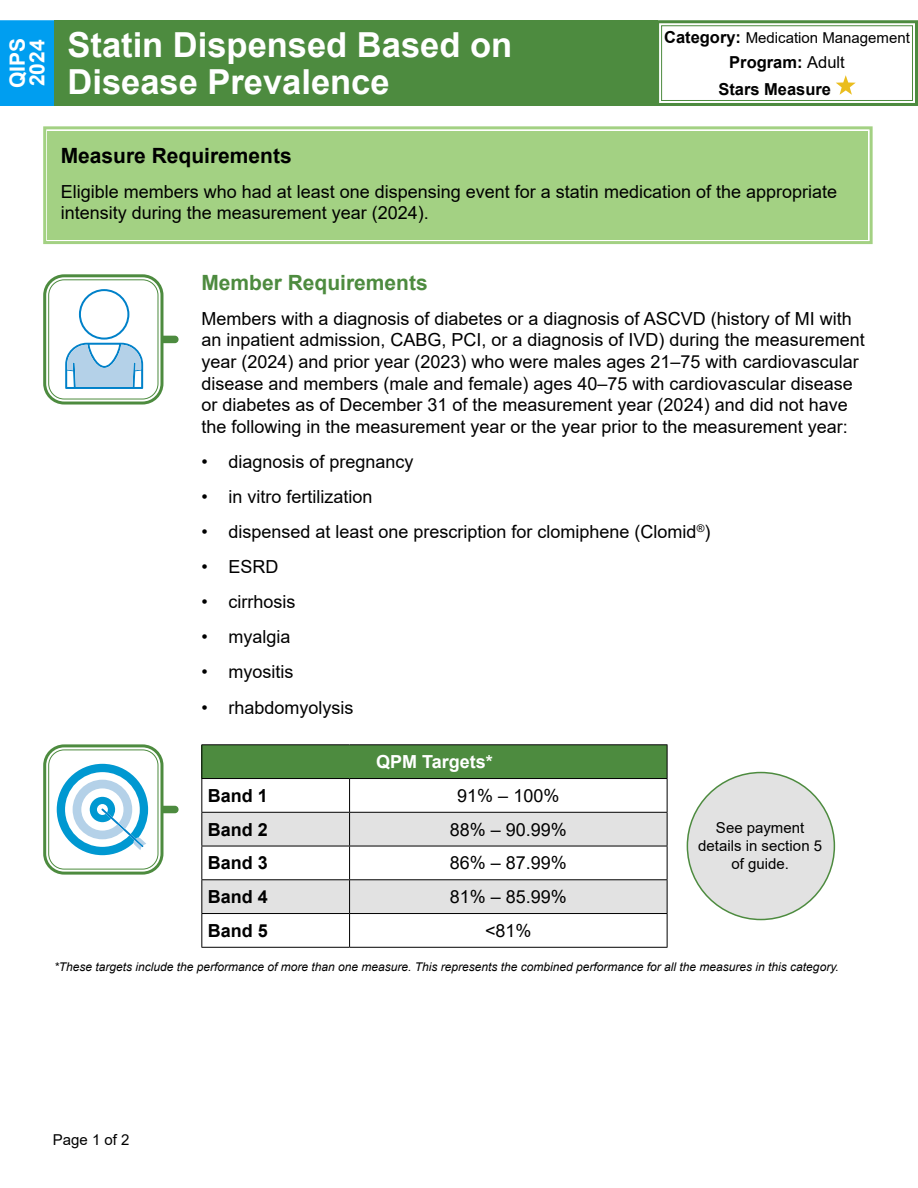
<style>
.page{position:relative;width:918px;height:1188px;background:#fff}
.page>*{position:absolute;margin:0;border:0;box-sizing:border-box;transform-origin:0 0}
.t1{font:700 34.5px/37.5px "Arial";color:#fff}
.t2{font:700 21px "Arial";color:#000}
.t3{font:700 21px "Arial";color:#4d8b3f}
.t4{font:700 21px "Arial";color:#fff}
.t5{font:18px/21.6px "Arial";color:#000}
.t6{font:700 18px "Arial";color:#000}
.t7{font:700 18px "Arial";color:#fff}
.t8{font:700 16.5px "Arial";color:#000}
.t9{font:15px/18px "Arial";color:#000;text-align:center}
.t10{font:italic 12px "Arial";color:#000}
.s1{font-weight:700;font-size:16.5px}
.s2{font-weight:400}
</style>
<div class="page">
<div style="left:54px;top:20px;width:604px;height:86px;background:#4d8b3f"></div>
<svg style="left:658px;top:20px;width:260px;height:86px"></svg>
<div style="left:661px;top:25px;width:252px;height:76px;border:1px solid #4d8b3f"></div>
<div style="left:3px;top:23px;width:48px;height:80px;background:#009ef0"></div>
<div style="left:0;top:20px;width:54px;height:86px;border:6px solid #009ef0"></div>
<div style="left:43px;top:126px;width:830px;height:118px;background:#a3d183"></div>
<div style="left:49px;top:132px;width:818px;height:106px;border:3px solid #a3d183"></div>
<svg style="left:65px;top:289px;width:78px;height:100px"></svg>
<div style="left:43px;top:274px;width:120px;height:131px;border:3px solid #4d8b3f;border-radius:20px"></div>
<div style="left:48px;top:279px;width:110px;height:121px;border:1px solid #4d8b3f;border-radius:16px"></div>
<svg style="left:162px;top:335px;width:17px;height:9px"></svg>
<div style="left:202px;top:745px;width:465px;height:34px;background:#4d8b3f"></div>
<svg style="left:202px;top:779px;width:465px;height:168px"></svg>
<div style="left:202px;top:813px;width:465px;height:33px;background:#e2e2e2"></div>
<div style="left:202px;top:880px;width:465px;height:33px;background:#e2e2e2"></div>
<hr style="left:201px;top:779px;width:1px;height:33px;background:#000">
<hr style="left:349px;top:779px;width:1px;height:33px;background:#000">
<hr style="left:667px;top:779px;width:1px;height:33px;background:#000">
<hr style="left:201px;top:812px;width:149px;height:1px;background:#000">
<hr style="left:201px;top:813px;width:1px;height:33px;background:#000">
<hr style="left:350px;top:812px;width:318px;height:1px;background:#000">
<hr style="left:349px;top:813px;width:1px;height:33px;background:#000">
<hr style="left:667px;top:813px;width:1px;height:33px;background:#000">
<hr style="left:201px;top:846px;width:149px;height:1px;background:#000">
<hr style="left:201px;top:846px;width:1px;height:33px;background:#000">
<hr style="left:350px;top:846px;width:318px;height:1px;background:#000">
<hr style="left:349px;top:846px;width:1px;height:33px;background:#000">
<hr style="left:667px;top:846px;width:1px;height:33px;background:#000">
<hr style="left:201px;top:879px;width:149px;height:1px;background:#000">
<hr style="left:201px;top:880px;width:1px;height:33px;background:#000">
<hr style="left:350px;top:879px;width:318px;height:1px;background:#000">
<hr style="left:349px;top:880px;width:1px;height:33px;background:#000">
<hr style="left:667px;top:880px;width:1px;height:33px;background:#000">
<hr style="left:201px;top:913px;width:149px;height:1px;background:#000">
<hr style="left:201px;top:914px;width:1px;height:33px;background:#000">
<hr style="left:350px;top:913px;width:318px;height:1px;background:#000">
<hr style="left:349px;top:914px;width:1px;height:33px;background:#000">
<hr style="left:667px;top:914px;width:1px;height:33px;background:#000">
<hr style="left:201px;top:947px;width:149px;height:1px;background:#000">
<hr style="left:350px;top:947px;width:318px;height:1px;background:#000">
<hr style="left:201px;top:744px;width:149px;height:1px;background:#000">
<hr style="left:201px;top:745px;width:1px;height:33px;background:#000">
<hr style="left:350px;top:744px;width:318px;height:1px;background:#000">
<hr style="left:667px;top:745px;width:1px;height:33px;background:#000">
<hr style="left:201px;top:778px;width:149px;height:1px;background:#000">
<hr style="left:350px;top:778px;width:318px;height:1px;background:#000">
<svg style="left:57px;top:764px;width:91px;height:91px"></svg>
<div style="left:43px;top:744px;width:120px;height:131px;border:3px solid #4d8b3f;border-radius:20px"></div>
<div style="left:48px;top:749px;width:110px;height:121px;border:1px solid #4d8b3f;border-radius:16px"></div>
<svg style="left:162px;top:805px;width:17px;height:9px"></svg>
<div style="left:687px;top:773px;width:147px;height:147px;background:#e2e2e2;border-radius:50%"></div>
<p class="t4" style="left:3px;top:88px;width:52px;rotate:-90deg">QIPS</p>
<p class="t4" style="left:22px;top:86px;width:48px;rotate:-90deg">2024</p>
<h1 class="t1" style="left:68px;top:26px;width:446px">Statin Dispensed Based on<br>Disease Prevalence</h1>
<p class="t9" style="left:664px;top:29px;width:247px"><span class="s1">Category:</span> Medication Management</p>
<p class="t8" style="left:729px;top:50px;width:117px">Program: <span class="s2">Adult</span></p>
<p class="t8" style="left:718px;top:77px;width:114px">Stars Measure</p>
<p class="t2" style="left:61px;top:141px;width:233px">Measure Requirements</p>
<p class="t5" style="left:61px;top:181px;width:778px">Eligible members who had at least one dispensing event for a statin medication of the appropriate intensity during the measurement year (2024).</p>
<p class="t3" style="left:201px;top:267px;width:228px">Member Requirements</p>
<p class="t5" style="left:201px;top:307px;width:665px">Members with a diagnosis of diabetes or a diagnosis of ASCVD (history of MI with an inpatient admission, CABG, PCI, or a diagnosis of IVD) during the measurement year (2024) and prior year (2023) who were males ages 21–75 with cardiovascular disease and members (male and female) ages 40–75 with cardiovascular disease or diabetes as of December 31 of the measurement year (2024) and did not have the following in the measurement year or the year prior to the measurement year:</p>
<p class="t5" style="left:201px;top:451px;width:214px">• diagnosis of pregnancy</p>
<p class="t5" style="left:201px;top:486px;width:173px">• in vitro fertilization</p>
<p class="t5" style="left:201px;top:521px;width:510px">• dispensed at least one prescription for clomiphene (Clomid<sup>®</sup>)</p>
<p class="t5" style="left:201px;top:556px;width:79px">• ESRD</p>
<p class="t5" style="left:201px;top:591px;width:95px">• cirrhosis</p>
<p class="t5" style="left:201px;top:626px;width:91px">• myalgia</p>
<p class="t5" style="left:201px;top:661px;width:93px">• myositis</p>
<p class="t5" style="left:201px;top:696px;width:154px">• rhabdomyolysis</p>
<p class="t7" style="left:376px;top:749px;width:118px">QPM Targets*</p>
<p class="t6" style="left:208px;top:783px;width:62px">Band 1</p>
<p class="t5" style="left:457px;top:785px;width:104px">91% – 100%</p>
<p class="t6" style="left:208px;top:817px;width:62px">Band 2</p>
<p class="t5" style="left:450px;top:818px;width:119px">88% – 90.99%</p>
<p class="t6" style="left:208px;top:850px;width:62px">Band 3</p>
<p class="t5" style="left:450px;top:852px;width:119px">86% – 87.99%</p>
<p class="t6" style="left:208px;top:884px;width:62px">Band 4</p>
<p class="t5" style="left:450px;top:886px;width:119px">81% – 85.99%</p>
<p class="t6" style="left:208px;top:918px;width:62px">Band 5</p>
<p class="t5" style="left:485px;top:920px;width:48px">&lt;81%</p>
<p class="t9" style="left:698px;top:819px;width:126px">See payment details in section 5 of guide.</p>
<p class="t10" style="left:54px;top:959px;width:786px">*These targets include the performance of more than one measure. This represents the combined performance for all the measures in this category.</p>
<p class="t9" style="left:53px;top:1130px;width:78px">Page 1 of 2</p>
</div>
